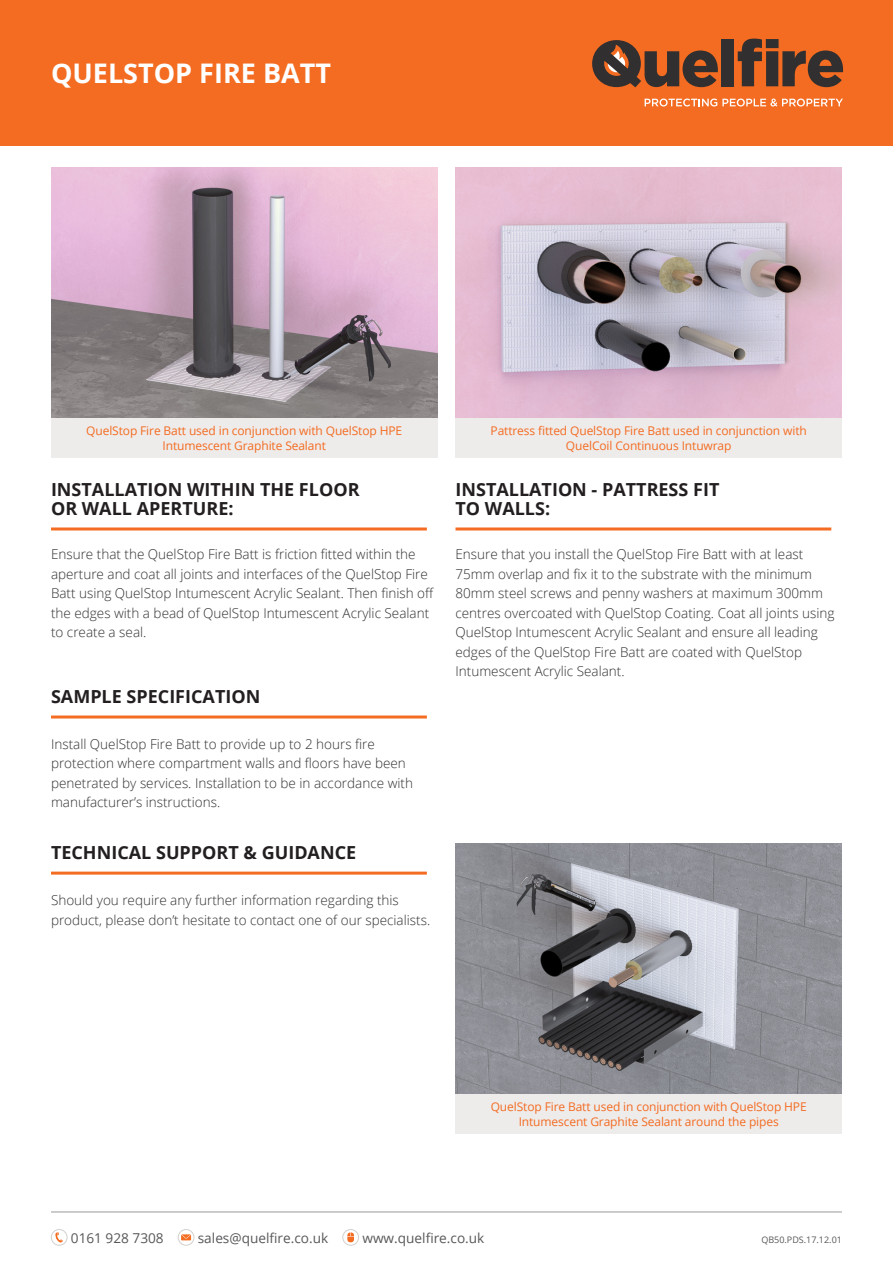
<style>
.page{position:relative;width:893px;height:1263px;background:#fff}
.page>*{position:absolute;margin:0;border:0;box-sizing:border-box;transform-origin:0 0}
.t1{font:700 27px "Open Sans";color:#fff}
.t2{font:700 18px/19.5px "Open Sans";color:#231f20}
.t3{font:13.65px "Open Sans";color:#57585a}
.t4{font:300 13.5px/19.5px "Open Sans";color:#312f30}
.t5{font:12px/15px "Open Sans";letter-spacing:-.01em;color:#f36c21;text-align:center}
.t6{font:9px "Open Sans";color:#57585a}
</style>
<div class="page">
<div style="left:0;top:0;width:893px;height:145px;background:#f36c21"></div>
<svg style="left:592px;top:40px;width:126px;height:47px"></svg>
<div style="left:721px;top:39px;width:13px;height:47px;background:#312f30"></div>
<svg style="left:738px;top:39px;width:105px;height:48px"></svg>
<svg style="left:645px;top:99px;width:198px;height:8px"></svg>
<div style="left:51px;top:1229px;width:16px;height:16px;border:1px solid #d3d0ce;border-radius:50%"></div>
<svg style="left:55px;top:1232px;width:8px;height:11px"></svg>
<div style="left:178px;top:1229px;width:16px;height:16px;border:1px solid #d3d0ce;border-radius:50%"></div>
<svg style="left:181px;top:1234px;width:10px;height:6px"></svg>
<div style="left:342px;top:1229px;width:17px;height:16px;border:1px solid #d3d0ce;border-radius:50%"></div>
<svg style="left:347px;top:1232px;width:7px;height:10px"></svg>
<hr style="left:51px;top:1211px;width:791px;height:1px;background:#99989b">
<img style="left:51px;top:168px;width:386px;height:250px">
<img style="left:455px;top:168px;width:387px;height:250px">
<img style="left:455px;top:844px;width:387px;height:250px">
<div style="left:51px;top:418px;width:386px;height:40px;background:#eeebeb"></div>
<div style="left:455px;top:418px;width:387px;height:40px;background:#eeebeb"></div>
<div style="left:455px;top:1094px;width:387px;height:39px;background:#eeebeb"></div>
<hr style="left:51px;top:715px;width:376px;height:3px;background:#f36c21">
<hr style="left:51px;top:872px;width:376px;height:3px;background:#f36c21">
<hr style="left:455px;top:527px;width:376px;height:3px;background:#f36c21">
<hr style="left:51px;top:527px;width:376px;height:3px;background:#f36c21">
<p class="t1" style="left:51px;top:54px;width:282px">QUELSTOP FIRE BATT</p>
<p class="t5" style="left:86px;top:423px;width:317px">QuelStop Fire Batt used in conjunction with QuelStop HPE<br>Intumescent Graphite Sealant</p>
<p class="t5" style="left:491px;top:423px;width:318px">Pattress fitted QuelStop Fire Batt used in conjunction with<br>QuelCoil Continuous Intuwrap</p>
<p class="t2" style="left:51px;top:479px;width:310px">INSTALLATION WITHIN THE FLOOR<br>OR WALL APERTURE:</p>
<p class="t4" style="left:51px;top:544px;width:384px">Ensure that the QuelStop Fire Batt is friction fitted within the aperture and coat all joints and interfaces of the QuelStop Fire Batt using QuelStop Intumescent Acrylic Sealant. Then finish off the edges with a bead of QuelStop Intumescent Acrylic Sealant to create a seal.</p>
<p class="t2" style="left:51px;top:686px;width:211px">SAMPLE SPECIFICATION</p>
<p class="t4" style="left:51px;top:734px;width:363px">Install QuelStop Fire Batt to provide up to 2 hours fire protection where compartment walls and floors have been penetrated by services. Installation to be in accordance with manufacturer’s instructions.</p>
<p class="t2" style="left:51px;top:842px;width:307px">TECHNICAL SUPPORT &amp; GUIDANCE</p>
<p class="t4" style="left:51px;top:890px;width:381px">Should you require any further information regarding this product, please don’t hesitate to contact one of our specialists.</p>
<p class="t2" style="left:455px;top:479px;width:265px">INSTALLATION - PATTRESS FIT<br>TO WALLS:</p>
<p class="t4" style="left:455px;top:544px;width:381px">Ensure that you install the QuelStop Fire Batt with at least 75mm overlap and fix it to the substrate with the minimum 80mm steel screws and penny washers at maximum 300mm centres overcoated with QuelStop Coating. Coat all joints using QuelStop Intumescent Acrylic Sealant and ensure all leading edges of the QuelStop Fire Batt are coated with QuelStop Intumescent Acrylic Sealant.</p>
<p class="t5" style="left:491px;top:1098px;width:317px">QuelStop Fire Batt used in conjunction with QuelStop HPE<br>Intumescent Graphite Sealant around the pipes</p>
<p class="t3" style="left:71px;top:1228px;width:94px">0161 928 7308</p>
<p class="t3" style="left:198px;top:1228px;width:132px">sales@quelfire.co.uk</p>
<p class="t3" style="left:362px;top:1228px;width:124px">www.quelfire.co.uk</p>
<p class="t6" style="left:761px;top:1233px;width:82px">QB50.PDS.17.12.01</p>
</div>
